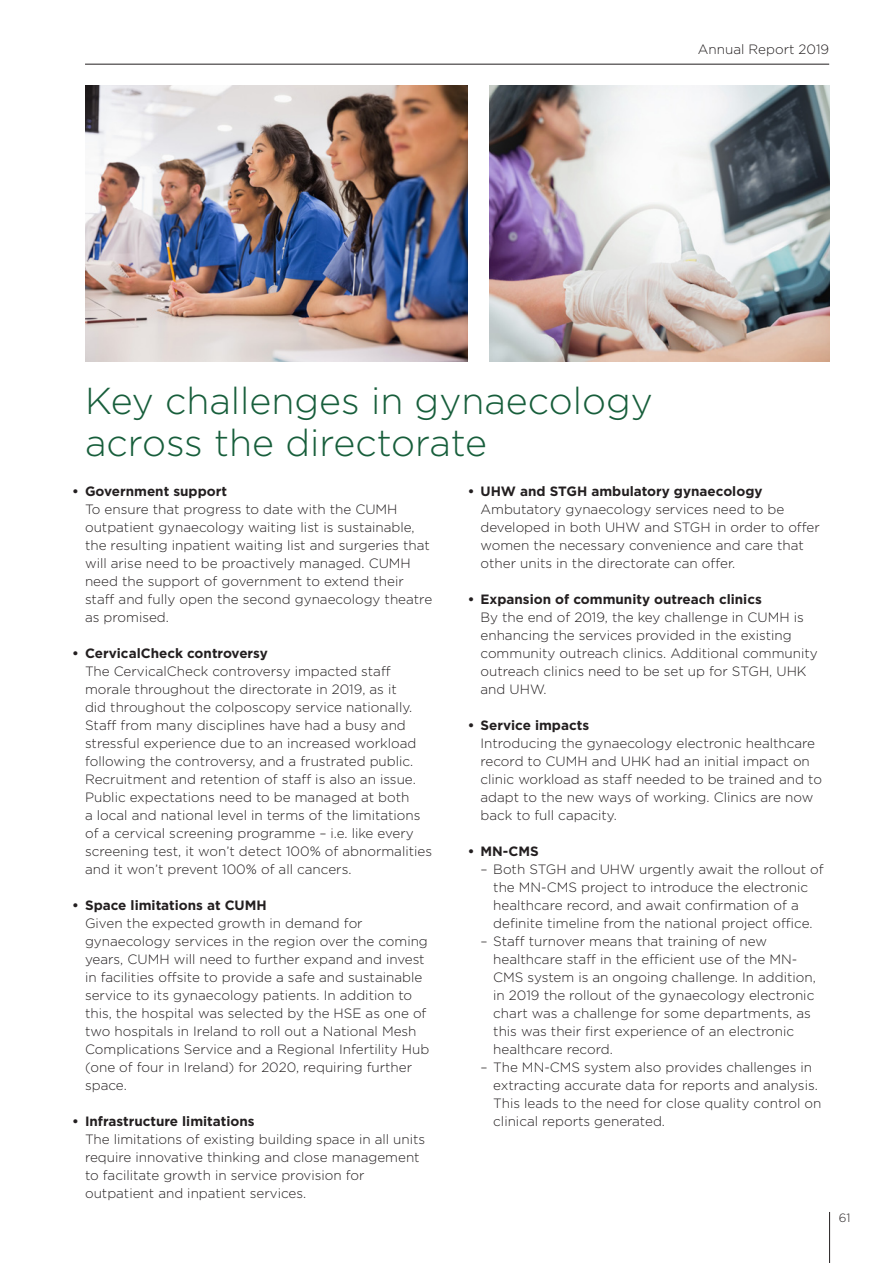
<style>
.page{position:relative;width:893px;height:1263px;background:#fff}
.page>*{position:absolute;margin:0;border:0;box-sizing:border-box;transform-origin:0 0}
.t1{font:300 37.5px/42px "Gotham";color:#175e3b}
.t2{font:300 13.5px/18px "Gotham";color:#231f20}
.t3{font:700 13.5px "Gotham";color:#231f20}
.t4{font:300 12px "Gotham";color:#231f20}
</style>
<div class="page">
<hr style="left:85px;top:64px;width:744px;height:1px;background:#231f20">
<hr style="left:829px;top:1212px;width:1px;height:51px;background:#231f20">
<img style="left:489px;top:85px;width:340px;height:276px">
<img style="left:85px;top:85px;width:383px;height:276px">
<p class="t2" style="left:698px;top:40px;width:133px">Annual Report 2019</p>
<h1 class="t1" style="left:85px;top:379px;width:569px">Key challenges in gynaecology across the directorate</h1>
<p class="t3" style="left:72px;top:483px;width:156px">• Government support</p>
<p class="t2" style="left:85px;top:500px;width:349px">To ensure that progress to date with the CUMH outpatient gynaecology waiting list is sustainable, the resulting inpatient waiting list and surgeries that will arise need to be proactively managed. CUMH need the support of government to extend their staff and fully open the second gynaecology theatre as promised.</p>
<p class="t3" style="left:72px;top:645px;width:197px">• CervicalCheck controversy</p>
<p class="t2" style="left:85px;top:662px;width:349px">The CervicalCheck controversy impacted staff morale throughout the directorate in 2019, as it<br>did throughout the colposcopy service nationally.<br>Staff from many disciplines have had a busy and stressful experience due to an increased workload following the controversy, and a frustrated public.<br>Recruitment and retention of staff is also an issue.<br>Public expectations need to be managed at both<br>a local and national level in terms of the limitations of a cervical screening programme – i.e. like every screening test, it won’t detect 100% of abnormalities and it won’t prevent 100% of all cancers.</p>
<p class="t3" style="left:72px;top:897px;width:196px">• Space limitations at CUMH</p>
<p class="t2" style="left:85px;top:914px;width:346px">Given the expected growth in demand for gynaecology services in the region over the coming years, CUMH will need to further expand and invest in facilities offsite to provide a safe and sustainable service to its gynaecology patients. In addition to this, the hospital was selected by the HSE as one of two hospitals in Ireland to roll out a National Mesh Complications Service and a Regional Infertility Hub (one of four in Ireland) for 2020, requiring further space.</p>
<p class="t3" style="left:72px;top:1113px;width:184px">• Infrastructure limitations</p>
<p class="t2" style="left:85px;top:1130px;width:342px">The limitations of existing building space in all units require innovative thinking and close management to facilitate growth in service provision for outpatient and inpatient services.</p>
<p class="t3" style="left:468px;top:483px;width:296px">• UHW and STGH ambulatory gynaecology</p>
<p class="t2" style="left:480px;top:500px;width:341px">Ambutatory gynaecology services need to be developed in both UHW and STGH in order to offer women the necessary convenience and care that other units in the directorate can offer.</p>
<p class="t3" style="left:468px;top:591px;width:296px">• Expansion of community outreach clinics</p>
<p class="t2" style="left:480px;top:608px;width:339px">By the end of 2019, the key challenge in CUMH is enhancing the services provided in the existing community outreach clinics. Additional community outreach clinics need to be set up for STGH, UHK and UHW.</p>
<p class="t3" style="left:468px;top:717px;width:123px">• Service impacts</p>
<p class="t2" style="left:480px;top:734px;width:343px">Introducing the gynaecology electronic healthcare record to CUMH and UHK had an initial impact on clinic workload as staff needed to be trained and to adapt to the new ways of working. Clinics are now back to full capacity.</p>
<p class="t3" style="left:468px;top:843px;width:72px">• MN-CMS</p>
<p class="t2" style="left:493px;top:860px;width:332px;text-indent:-13px">– Both STGH and UHW urgently await the rollout of the MN-CMS project to introduce the electronic healthcare record, and await confirmation of a definite timeline from the national project office.</p>
<p class="t2" style="left:493px;top:932px;width:324px;text-indent:-13px">– Staff turnover means that training of new healthcare staff in the efficient use of the MN-CMS system is an ongoing challenge. In addition, in 2019 the rollout of the gynaecology electronic chart was a challenge for some departments, as this was their first experience of an electronic healthcare record.</p>
<p class="t2" style="left:493px;top:1058px;width:330px;text-indent:-13px">– The MN-CMS system also provides challenges in extracting accurate data for reports and analysis.<br>This leads to the need for close quality control on clinical reports generated.</p>
<p class="t4" style="left:839px;top:1211px;width:13px">61</p>
</div>
